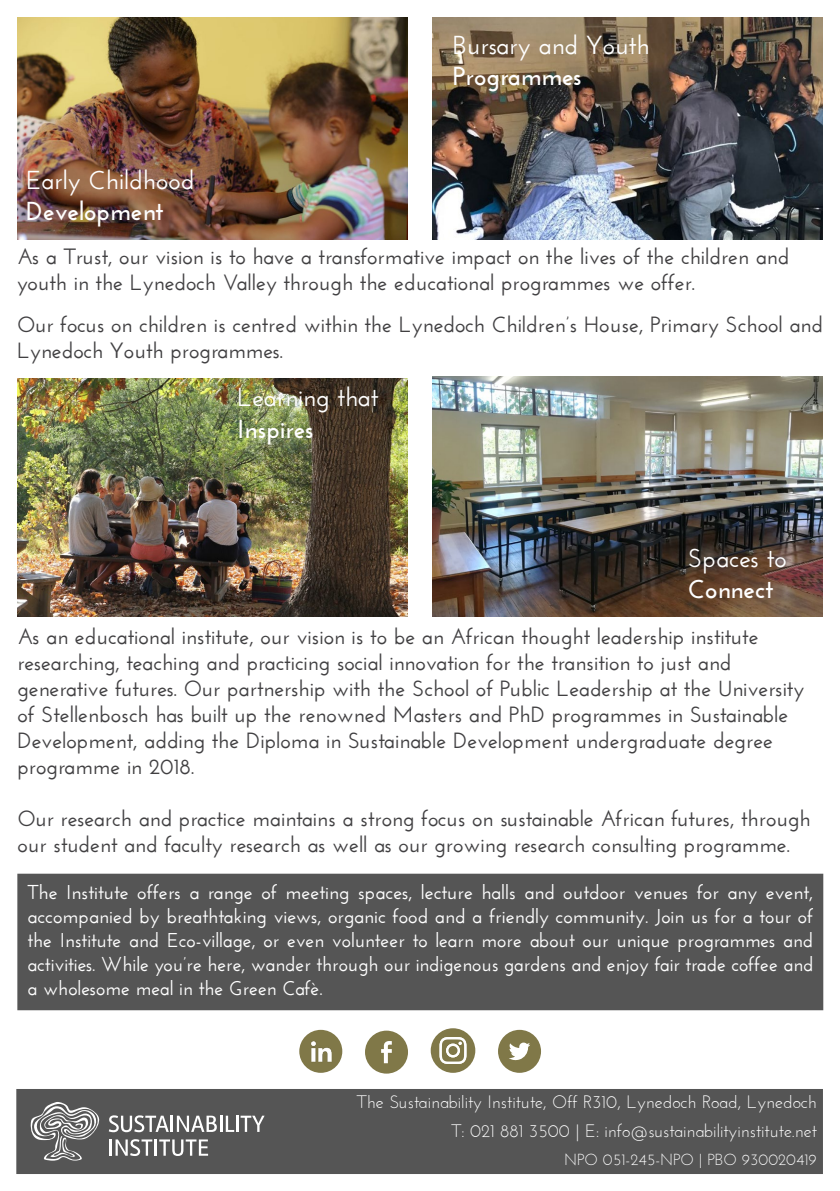
<style>
.page{position:relative;width:840px;height:1191px;background:#fff}
.page>*{position:absolute;margin:0;border:0;box-sizing:border-box;transform-origin:0 0}
.t1{font:600 26px "Josefin Sans";color:#fff}
.t2{font:700 26px "Josefin Sans";color:#fff}
.t3{font:600 22px/26px "Josefin Sans";color:#414042}
.t4{font:600 20px/24px "Josefin Sans";color:#fff;text-align:justify}
.t5{font:18px/28px "Josefin Sans";color:#fff;text-align:right}
.t6{font:16px "Josefin Sans";color:#fff}
</style>
<div class="page">
<svg style="left:430px;top:1028px;width:45px;height:44px"></svg>
<div style="left:448px;top:1046px;width:9px;height:9px;background:#807848;border-radius:50%"></div>
<div style="left:365px;top:1030px;width:43px;height:43px;background:#807848;border-radius:50%"></div>
<svg style="left:381px;top:1041px;width:10px;height:22px"></svg>
<div style="left:497px;top:1029px;width:43px;height:43px;background:#807848;border-radius:50%"></div>
<svg style="left:509px;top:1042px;width:21px;height:18px"></svg>
<div style="left:299px;top:1029px;width:43px;height:43px;background:#807848;border-radius:50%"></div>
<img style="left:311px;top:1041px;width:21px;height:21px">
<div style="left:19px;top:1092px;width:800px;height:79px;background:#555"></div>
<div style="left:16px;top:1089px;width:806px;height:85px;border:6px solid #555"></div>
<svg style="left:30px;top:1102px;width:69px;height:58px"></svg>
<svg style="left:109px;top:1115px;width:155px;height:17px"></svg>
<svg style="left:110px;top:1139px;width:42px;height:17px"></svg>
<hr style="left:154px;top:1139px;width:3px;height:16px;background:#fff">
<svg style="left:159px;top:1139px;width:49px;height:17px"></svg>
<img style="left:17px;top:378px;width:391px;height:238px">
<img style="left:432px;top:376px;width:390px;height:240px">
<img style="left:17px;top:17px;width:390px;height:223px">
<img style="left:432px;top:17px;width:390px;height:222px">
<div style="left:22px;top:878px;width:795px;height:127px;background:#555"></div>
<div style="left:17px;top:873px;width:805px;height:137px;border:10px solid #555"></div>
<p class="t1" style="left:26px;top:164px;width:170px">Early Childhood</p>
<p class="t2" style="left:26px;top:196px;width:139px">Development</p>
<p class="t1" style="left:452px;top:29px;width:198px">Bursary and Youth</p>
<p class="t2" style="left:452px;top:60px;width:130px">Programmes</p>
<p class="t3" style="left:17px;top:244px;width:773px">As a Trust, our vision is to have a transformative impact on the lives of the children and youth in the Lynedoch Valley through the educational programmes we offer.</p>
<p class="t3" style="left:17px;top:312px;width:807px">Our focus on children is centred within the Lynedoch Children’s House, Primary School and<br>Lynedoch Youth programmes.</p>
<p class="t1" style="left:237px;top:382px;width:143px">Learning that</p>
<p class="t2" style="left:237px;top:413px;width:78px">Inspires</p>
<p class="t1" style="left:687px;top:542px;width:100px">Spaces to</p>
<p class="t2" style="left:687px;top:573px;width:87px">Connect</p>
<p class="t3" style="left:17px;top:623px;width:788px">As an educational institute, our vision is to be an African thought leadership institute researching, teaching and practicing social innovation for the transition to just and generative futures. Our partnership with the School of Public Leadership at the University of Stellenbosch has built up the renowned Masters and PhD programmes in Sustainable Development, adding the Diploma in Sustainable Development undergraduate degree programme in 2018.</p>
<p class="t3" style="left:17px;top:805px;width:794px">Our research and practice maintains a strong focus on sustainable African futures, through our student and faculty research as well as our growing research consulting programme.</p>
<p class="t4" style="left:27px;top:879px;width:787px">The Institute offers a range of meeting spaces, lecture halls and outdoor venues for any event, accompanied by breathtaking views, organic food and a friendly community. Join us for a tour of the Institute and Eco-village, or even volunteer to learn more about our unique programmes and activities. While you’re here, wander through our indigenous gardens and enjoy fair trade coffee and a wholesome meal in the Green Cafè.</p>
<p class="t5" style="left:356px;top:1088px;width:461px">The Sustainability Institute, Off R310, Lynedoch Road, Lynedoch<br>T: 021 881 3500 | E: info@sustainabilityinstitute.net</p>
<p class="t6" style="left:563px;top:1149px;width:254px">NPO 051-245-NPO | PBO 930020419</p>
</div>
